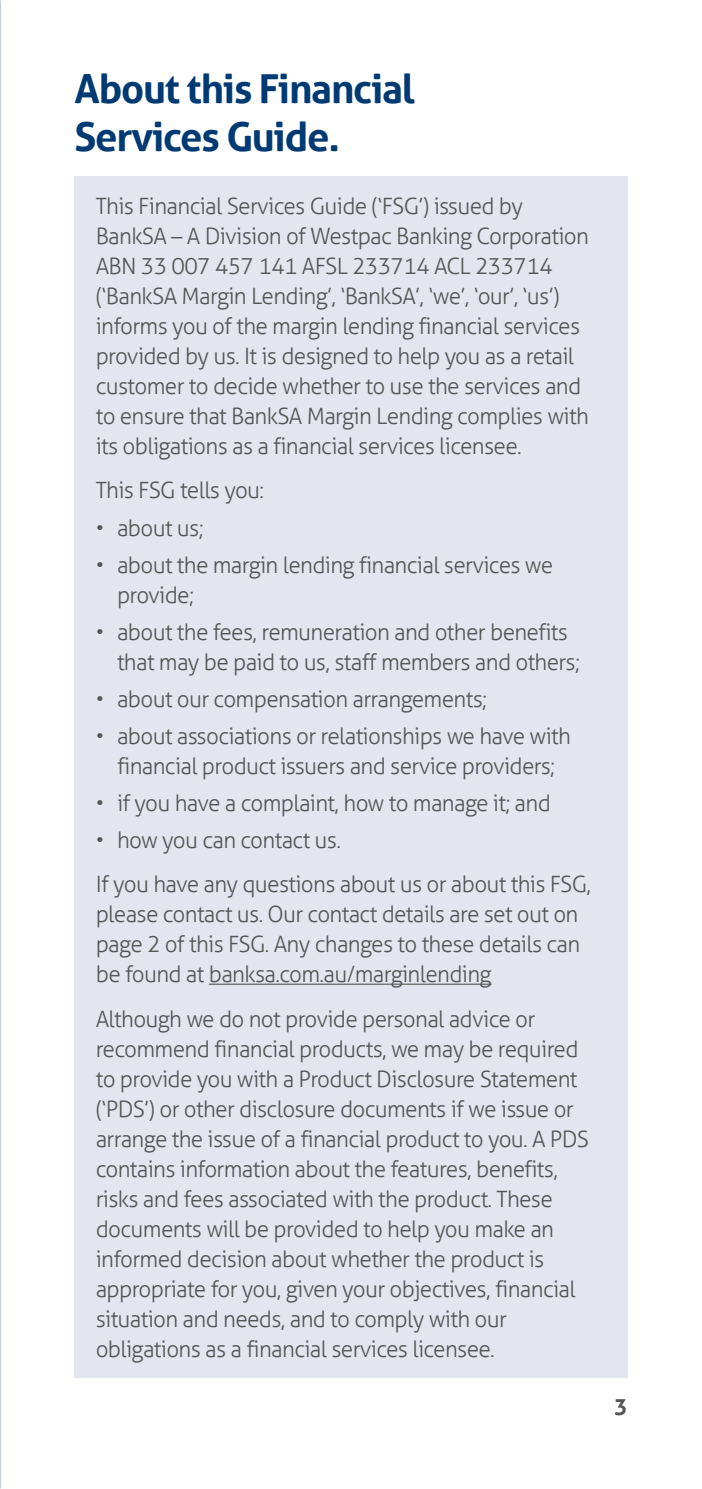
<style>
.page{position:relative;width:702px;height:1489px;background:#fff}
.page>*{position:absolute;margin:0;border:0;box-sizing:border-box;transform-origin:0 0}
.t1{font:700 40px/47.5px "Aller";letter-spacing:-.03em;color:#003a72}
.t2{font:300 22.5px/30px "Aller";letter-spacing:-.03em;color:#565656}
.t3{font:700 22.5px "Aller";color:#565656}
</style>
<div class="page">
<div style="left:74px;top:177px;width:553px;height:1200px;background:#e3e5ef"></div>
<hr style="left:209px;top:983px;width:282px;height:1px;background:#565656">
<h1 class="t1" style="left:74px;top:65px;width:342px">About this Financial<br>Services Guide.</h1>
<p class="t2" style="left:96px;top:191px;width:494px">This Financial Services Guide (‘FSG’) issued by BankSA – A Division of Westpac Banking Corporation ABN 33 007 457 141 AFSL 233714 ACL 233714 (‘BankSA Margin Lending’, ‘BankSA’, ‘we’, ‘our’, ‘us’) informs you of the margin lending financial services provided by us. It is designed to help you as a retail customer to decide whether to use the services and to ensure that BankSA Margin Lending complies with its obligations as a financial services licensee.</p>
<p class="t2" style="left:96px;top:475px;width:170px">This FSG tells you:</p>
<p class="t2" style="left:96px;top:512px;width:109px">• about us;</p>
<p class="t2" style="left:117px;top:549px;width:437px;text-indent:-21px">• about the margin lending financial services we provide;</p>
<p class="t2" style="left:117px;top:616px;width:464px;text-indent:-21px">• about the fees, remuneration and other benefits that may be paid to us, staff members and others;</p>
<p class="t2" style="left:96px;top:683px;width:393px">• about our compensation arrangements;</p>
<p class="t2" style="left:96px;top:721px;width:477px;text-align:center">• about associations or relationships we have with financial product issuers and service providers;</p>
<p class="t2" style="left:96px;top:788px;width:456px">• if you have a complaint, how to manage it; and</p>
<p class="t2" style="left:96px;top:818px;width:497px;line-height:44.2px">• how you can contact us.<br>If you have any questions about us or about this FSG,</p>
<p class="t2" style="left:96px;top:899px;width:486px;text-align:justify">please contact us. Our contact details are set out on page 2 of this FSG. Any changes to these details can be found at banksa.com.au/marginlending</p>
<p class="t2" style="left:96px;top:1003px;width:494px">Although we do not provide personal advice or recommend financial products, we may be required to provide you with a Product Disclosure Statement (‘PDS’) or other disclosure documents if we issue or arrange the issue of a financial product to you. A PDS contains information about the features, benefits, risks and fees associated with the product. These documents will be provided to help you make an informed decision about whether the product is appropriate for you, given your objectives, financial situation and needs, and to comply with our obligations as a financial services licensee.</p>
<p class="t3" style="left:614px;top:1392px;width:15px">3</p>
</div>
